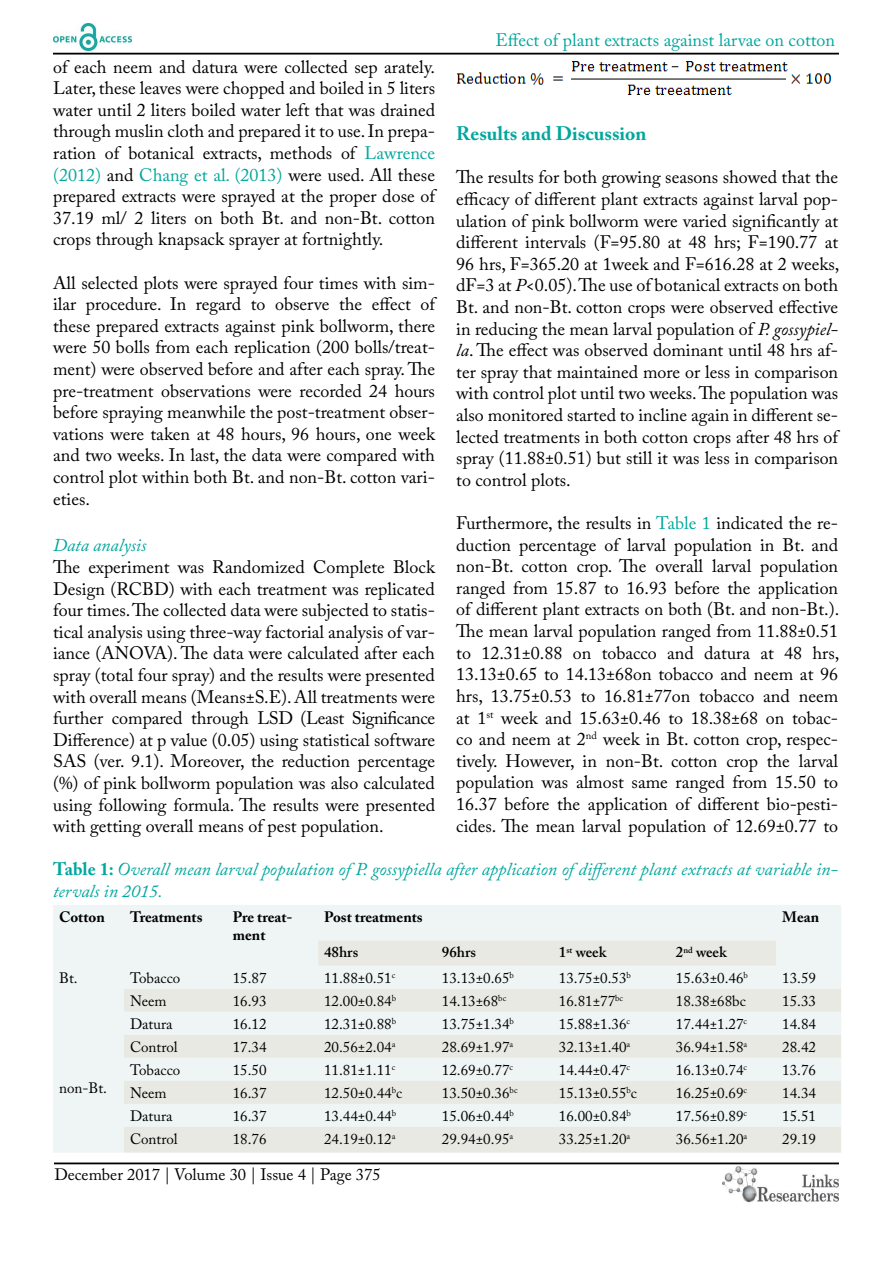
<style>
.page{position:relative;width:893px;height:1263px;background:#fff}
.page>*{position:absolute;margin:0;border:0;box-sizing:border-box;transform-origin:0 0}
.t1{font:700 19.5px "Adobe Caslon Pro";color:#00a79e}
.t2{font:18px/21.6px "Adobe Caslon Pro";color:#000;text-align:justify}
.t3{font:italic 18px/21.6px "Adobe Caslon Pro";color:#00a79e}
.t4{font:18px "Adobe Caslon Pro";color:#00a79e}
.t5{font:16.5px "Adobe Caslon Pro";color:#000}
.t6{font:15px "Adobe Caslon Pro";color:#000}
.t7{font:700 15px/18px "Adobe Caslon Pro";color:#000}
.t8{font:600 15px "Adobe Caslon Pro";color:#000}
.s1{color:#00a79e}
.s2{font-style:italic}
.s3{font-weight:700;font-style:normal}
</style>
<div class="page">
<hr style="left:53px;top:53px;width:786px;height:2px;background:#000">
<hr style="left:54px;top:1162px;width:785px;height:2px;background:#000">
<img style="left:722px;top:1166px;width:117px;height:37px">
<img style="left:53px;top:24px;width:78px;height:27px">
<img style="left:456px;top:61px;width:376px;height:34px">
<div style="left:53px;top:905px;width:788px;height:248px;background:#eef5f4"></div>
<svg style="left:124px;top:940px;width:717px;height:213px;background:#ebeeeb"></svg>
<p class="t4" style="left:495px;top:30px;width:341px">Effect of plant extracts against larvae on cotton</p>
<p class="t2" style="left:53px;top:56px;width:383px">of each neem and datura were collected sep arately.<br>Later, these leaves were chopped and boiled in 5 liters water until 2 liters boiled water left that was drained through muslin cloth and prepared it to use. In prepa&shy;ration of botanical extracts, methods of <span class="s1">Lawrence (2012)</span> and <span class="s1">Chang et al. (2013)</span> were used. All these prepared extracts were sprayed at the proper dose of 37.19 ml/ 2 liters on both Bt. and non-Bt. cotton crops through knapsack sprayer at fortnightly.</p>
<p class="t2" style="left:53px;top:272px;width:383px">All selected plots were sprayed four times with sim&shy;ilar procedure. In regard to observe the effect of these prepared extracts against pink bollworm, there were 50 bolls from each replication (200 bolls/treat&shy;ment) were observed before and after each spray. The pre-treatment observations were recorded 24 hours before spraying meanwhile the post-treatment obser&shy;vations were taken at 48 hours, 96 hours, one week and two weeks. In last, the data were compared with control plot within both Bt. and non-Bt. cotton vari&shy;eties.</p>
<p class="t3" style="left:53px;top:534px;width:95px">Data analysis</p>
<p class="t2" style="left:53px;top:556px;width:383px">The experiment was Randomized Complete Block Design (RCBD) with each treatment was replicated four times. The collected data were subjected to statis&shy;tical analysis using three-way factorial analysis of var&shy;iance (ANOVA). The data were calculated after each spray (total four spray) and the results were presented with overall means (Means±S.E). All treatments were further compared through LSD (Least Significance Difference) at p value (0.05) using statistical software SAS (ver. 9.1). Moreover, the reduction percentage (%) of pink bollworm population was also calculated using following formula. The results were presented with getting overall means of pest population.</p>
<p class="t1" style="left:456px;top:122px;width:192px">Results and Discussion</p>
<p class="t2" style="left:456px;top:166px;width:385px">The results for both growing seasons showed that the efficacy of different plant extracts against larval pop&shy;ulation of pink bollworm were varied significantly at different intervals (F=95.80 at 48 hrs; F=190.77 at 96 hrs, F=365.20 at 1week and F=616.28 at 2 weeks, dF=3 at <span class="s2">P</span>&lt;0.05). The use of botanical extracts on both Bt. and non-Bt. cotton crops were observed effective in reducing the mean larval population of <span class="s2">P. gossypiel&shy;la</span>. The effect was observed dominant until 48 hrs af&shy;ter spray that maintained more or less in comparison with control plot until two weeks. The population was also monitored started to incline again in different se&shy;lected treatments in both cotton crops after 48 hrs of spray (11.88±0.51) but still it was less in comparison to control plots.</p>
<p class="t2" style="left:456px;top:512px;width:385px">Furthermore, the results in <span class="s1">Table 1</span> indicated the re&shy;duction percentage of larval population in Bt. and non-Bt. cotton crop. The overall larval population ranged from 15.87 to 16.93 before the application of different plant extracts on both (Bt. and non-Bt.).<br>The mean larval population ranged from 11.88±0.51 to 12.31±0.88 on tobacco and datura at 48 hrs, 13.13±0.65 to 14.13±68on tobacco and neem at 96 hrs, 13.75±0.53 to 16.81±77on tobacco and neem at 1<sup>st</sup> week and 15.63±0.46 to 18.38±68 on tobac&shy;co and neem at 2<sup>nd</sup> week in Bt. cotton crop, respec&shy;tively. However, in non-Bt. cotton crop the larval population was almost same ranged from 15.50 to 16.37 before the application of different bio-pesti&shy;cides. The mean larval population of 12.69±0.77 to</p>
<p class="t3" style="left:53px;top:858px;width:786px"><span class="s3">Table 1:</span> Overall mean larval population of P. gossypiella after application of different plant extracts at variable in&shy;tervals in 2015.</p>
<p class="t7" style="left:59px;top:908px;width:47px">Cotton</p>
<p class="t7" style="left:130px;top:908px;width:74px">Treatments</p>
<p class="t7" style="left:233px;top:908px;width:61px">Pre treat&shy;ment</p>
<p class="t7" style="left:324px;top:908px;width:100px">Post treatments</p>
<p class="t7" style="left:782px;top:908px;width:38px">Mean</p>
<p class="t8" style="left:324px;top:943px;width:36px">48hrs</p>
<p class="t8" style="left:442px;top:943px;width:36px">96hrs</p>
<p class="t8" style="left:559px;top:943px;width:49px">1<sup>st</sup> week</p>
<p class="t8" style="left:676px;top:943px;width:52px">2<sup>nd</sup> week</p>
<p class="t6" style="left:59px;top:969px;width:20px">Bt.</p>
<p class="t6" style="left:130px;top:969px;width:52px">Tobacco</p>
<p class="t6" style="left:233px;top:969px;width:35px">15.87</p>
<p class="t6" style="left:324px;top:969px;width:73px">11.88±0.51<sup>c</sup></p>
<p class="t6" style="left:442px;top:969px;width:74px">13.13±0.65<sup>b</sup></p>
<p class="t6" style="left:559px;top:969px;width:74px">13.75±0.53<sup>b</sup></p>
<p class="t6" style="left:676px;top:969px;width:74px">15.63±0.46<sup>b</sup></p>
<p class="t6" style="left:782px;top:969px;width:35px">13.59</p>
<p class="t6" style="left:130px;top:992px;width:38px">Neem</p>
<p class="t6" style="left:233px;top:992px;width:35px">16.93</p>
<p class="t6" style="left:324px;top:992px;width:74px">12.00±0.84<sup>b</sup></p>
<p class="t6" style="left:442px;top:992px;width:66px">14.13±68<sup>bc</sup></p>
<p class="t6" style="left:559px;top:992px;width:66px">16.81±77<sup>bc</sup></p>
<p class="t6" style="left:676px;top:992px;width:72px">18.38±68bc</p>
<p class="t6" style="left:782px;top:992px;width:35px">15.33</p>
<p class="t6" style="left:130px;top:1015px;width:44px">Datura</p>
<p class="t6" style="left:233px;top:1015px;width:35px">16.12</p>
<p class="t6" style="left:324px;top:1015px;width:74px">12.31±0.88<sup>b</sup></p>
<p class="t6" style="left:442px;top:1015px;width:74px">13.75±1.34<sup>b</sup></p>
<p class="t6" style="left:559px;top:1015px;width:73px">15.88±1.36<sup>c</sup></p>
<p class="t6" style="left:676px;top:1015px;width:73px">17.44±1.27<sup>c</sup></p>
<p class="t6" style="left:782px;top:1015px;width:35px">14.84</p>
<p class="t6" style="left:130px;top:1038px;width:49px">Control</p>
<p class="t6" style="left:233px;top:1038px;width:35px">17.34</p>
<p class="t6" style="left:324px;top:1038px;width:73px">20.56±2.04<sup>a</sup></p>
<p class="t6" style="left:442px;top:1038px;width:73px">28.69±1.97<sup>a</sup></p>
<p class="t6" style="left:559px;top:1038px;width:73px">32.13±1.40<sup>a</sup></p>
<p class="t6" style="left:676px;top:1038px;width:73px">36.94±1.58<sup>a</sup></p>
<p class="t6" style="left:782px;top:1038px;width:35px">28.42</p>
<p class="t6" style="left:59px;top:1079px;width:49px">non-Bt.</p>
<p class="t6" style="left:130px;top:1061px;width:52px">Tobacco</p>
<p class="t6" style="left:233px;top:1061px;width:35px">15.50</p>
<p class="t6" style="left:324px;top:1061px;width:73px">11.81±1.11<sup>c</sup></p>
<p class="t6" style="left:442px;top:1061px;width:73px">12.69±0.77<sup>c</sup></p>
<p class="t6" style="left:559px;top:1061px;width:73px">14.44±0.47<sup>c</sup></p>
<p class="t6" style="left:676px;top:1061px;width:73px">16.13±0.74<sup>c</sup></p>
<p class="t6" style="left:782px;top:1061px;width:35px">13.76</p>
<p class="t6" style="left:130px;top:1084px;width:38px">Neem</p>
<p class="t6" style="left:233px;top:1084px;width:35px">16.37</p>
<p class="t6" style="left:324px;top:1084px;width:80px">12.50±0.44<sup>b</sup>c</p>
<p class="t6" style="left:442px;top:1084px;width:77px">13.50±0.36<sup>bc</sup></p>
<p class="t6" style="left:559px;top:1084px;width:80px">15.13±0.55<sup>b</sup>c</p>
<p class="t6" style="left:676px;top:1084px;width:73px">16.25±0.69<sup>c</sup></p>
<p class="t6" style="left:782px;top:1084px;width:35px">14.34</p>
<p class="t6" style="left:130px;top:1107px;width:44px">Datura</p>
<p class="t6" style="left:233px;top:1107px;width:35px">16.37</p>
<p class="t6" style="left:324px;top:1107px;width:74px">13.44±0.44<sup>b</sup></p>
<p class="t6" style="left:442px;top:1107px;width:74px">15.06±0.44<sup>b</sup></p>
<p class="t6" style="left:559px;top:1107px;width:74px">16.00±0.84<sup>b</sup></p>
<p class="t6" style="left:676px;top:1107px;width:73px">17.56±0.89<sup>c</sup></p>
<p class="t6" style="left:782px;top:1107px;width:35px">15.51</p>
<p class="t6" style="left:130px;top:1130px;width:49px">Control</p>
<p class="t6" style="left:233px;top:1130px;width:35px">18.76</p>
<p class="t6" style="left:324px;top:1130px;width:73px">24.19±0.12<sup>a</sup></p>
<p class="t6" style="left:442px;top:1130px;width:73px">29.94±0.95<sup>a</sup></p>
<p class="t6" style="left:559px;top:1130px;width:73px">33.25±1.20<sup>a</sup></p>
<p class="t6" style="left:676px;top:1130px;width:73px">36.56±1.20<sup>a</sup></p>
<p class="t6" style="left:782px;top:1130px;width:35px">29.19</p>
<p class="t5" style="left:54px;top:1165px;width:328px">December 2017 | Volume 30 | Issue 4 | Page 375</p>
</div>
